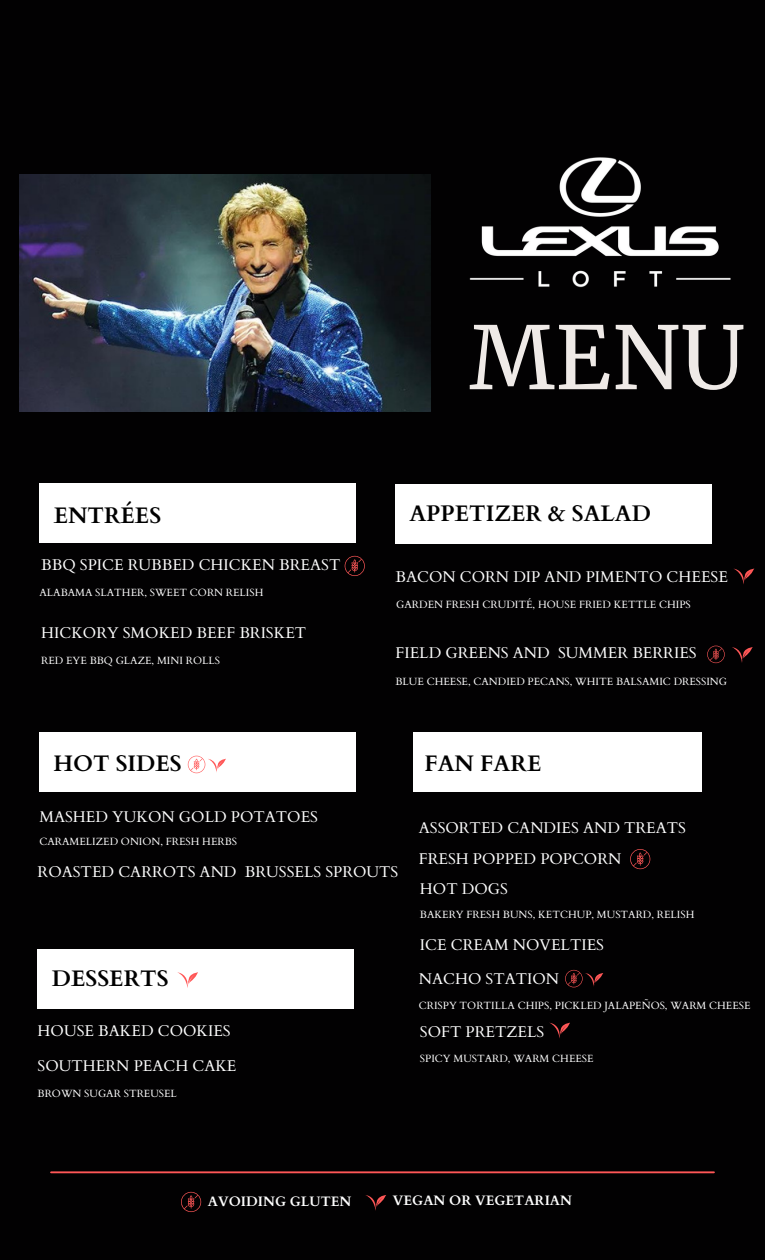
<style>
.page{position:relative;width:765px;height:1260px;background:#020102}
.page>*{position:absolute;margin:0;border:0;box-sizing:border-box;transform-origin:0 0}
.t1{font:86.62px "Merriweather";color:#efeae7}
.t2{font:700 22.5px "Cardo";color:#000}
.t3{font:15.5px "Cardo";color:#fefefe}
.t4{font:700 13.62px "Cardo";color:#fefefe}
.t5{font:10.5px "Cardo";color:#fefefe}
</style>
<div class="page">
<hr style="left:51px;top:1171px;width:663px;height:2px;background:#ff5757">
<img style="left:19px;top:175px;width:412px;height:236px">
<div style="left:40px;top:483px;width:316px;height:60px;background:#fff"></div>
<div style="left:40px;top:732px;width:316px;height:60px;background:#fff"></div>
<div style="left:396px;top:484px;width:316px;height:60px;background:#fff"></div>
<div style="left:38px;top:949px;width:316px;height:60px;background:#fff"></div>
<svg style="left:365px;top:1195px;width:21px;height:16px"></svg>
<svg style="left:181px;top:1192px;width:20px;height:20px"></svg>
<svg style="left:177px;top:972px;width:21px;height:16px"></svg>
<svg style="left:188px;top:756px;width:38px;height:17px"></svg>
<div style="left:413px;top:732px;width:288px;height:60px;background:#fff"></div>
<svg style="left:550px;top:1023px;width:20px;height:16px"></svg>
<svg style="left:630px;top:849px;width:20px;height:20px"></svg>
<svg style="left:565px;top:970px;width:38px;height:17px"></svg>
<img style="left:469px;top:157px;width:262px;height:131px">
<svg style="left:734px;top:569px;width:20px;height:15px"></svg>
<svg style="left:707px;top:646px;width:18px;height:17px"></svg>
<svg style="left:732px;top:647px;width:20px;height:16px"></svg>
<svg style="left:345px;top:556px;width:20px;height:20px"></svg>
<p class="t2" style="left:54px;top:501px;width:109px">ENTRÉES</p>
<p class="t3" style="left:41px;top:554px;width:301px">BBQ SPICE RUBBED CHICKEN BREAST</p>
<p class="t5" style="left:40px;top:585px;width:225px">ALABAMA SLATHER, SWEET CORN RELISH</p>
<h2 class="t3" style="left:41px;top:622px;width:267px">HICKORY SMOKED BEEF BRISKET</h2>
<p class="t5" style="left:41px;top:654px;width:180px">RED EYE BBQ GLAZE, MINI ROLLS</p>
<p class="t1" style="left:469px;top:304px;width:277px">MENU</p>
<p class="t2" style="left:409px;top:499px;width:243px">APPETIZER &amp; SALAD</p>
<h2 class="t3" style="left:396px;top:567px;width:334px">BACON CORN DIP AND PIMENTO CHEESE</h2>
<p class="t5" style="left:396px;top:597px;width:296px">GARDEN FRESH CRUDITÉ, HOUSE FRIED KETTLE CHIPS</p>
<h4 class="t3" style="left:396px;top:643px;width:303px">FIELD GREENS AND SUMMER BERRIES</h4>
<h4 class="t5" style="left:396px;top:674px;width:333px">BLUE CHEESE, CANDIED PECANS, WHITE BALSAMIC DRESSING</h4>
<h4 class="t2" style="left:53px;top:749px;width:130px">HOT SIDES</h4>
<p class="t3" style="left:40px;top:806px;width:280px">MASHED YUKON GOLD POTATOES</p>
<h4 class="t5" style="left:40px;top:834px;width:199px">CARAMELIZED ONION, FRESH HERBS</h4>
<h2 class="t3" style="left:38px;top:862px;width:362px">ROASTED CARROTS AND BRUSSELS SPROUTS</h2>
<h4 class="t2" style="left:52px;top:964px;width:118px">DESSERTS</h4>
<p class="t3" style="left:38px;top:1021px;width:195px">HOUSE BAKED COOKIES</p>
<h4 class="t3" style="left:38px;top:1055px;width:200px">SOUTHERN PEACH CAKE</h4>
<h4 class="t5" style="left:38px;top:1087px;width:141px">BROWN SUGAR STREUSEL</h4>
<h4 class="t2" style="left:424px;top:749px;width:118px">FAN FARE</h4>
<p class="t3" style="left:419px;top:818px;width:269px">ASSORTED CANDIES AND TREATS</p>
<p class="t3" style="left:419px;top:849px;width:204px">FRESH POPPED POPCORN</p>
<p class="t3" style="left:420px;top:878px;width:90px">HOT DOGS</p>
<p class="t5" style="left:420px;top:908px;width:276px">BAKERY FRESH BUNS, KETCHUP, MUSTARD, RELISH</p>
<h4 class="t3" style="left:420px;top:935px;width:186px">ICE CREAM NOVELTIES</h4>
<h4 class="t3" style="left:419px;top:968px;width:142px">NACHO STATION</h4>
<p class="t5" style="left:419px;top:998px;width:333px">CRISPY TORTILLA CHIPS, PICKLED JALAPEÑOS, WARM CHEESE</p>
<h2 class="t3" style="left:420px;top:1021px;width:126px">SOFT PRETZELS</h2>
<h4 class="t5" style="left:420px;top:1051px;width:175px">SPICY MUSTARD, WARM CHEESE</h4>
<h2 class="t4" style="left:208px;top:1193px;width:145px">AVOIDING GLUTEN</h2>
<p class="t4" style="left:393px;top:1192px;width:181px">VEGAN OR VEGETARIAN</p>
</div>
